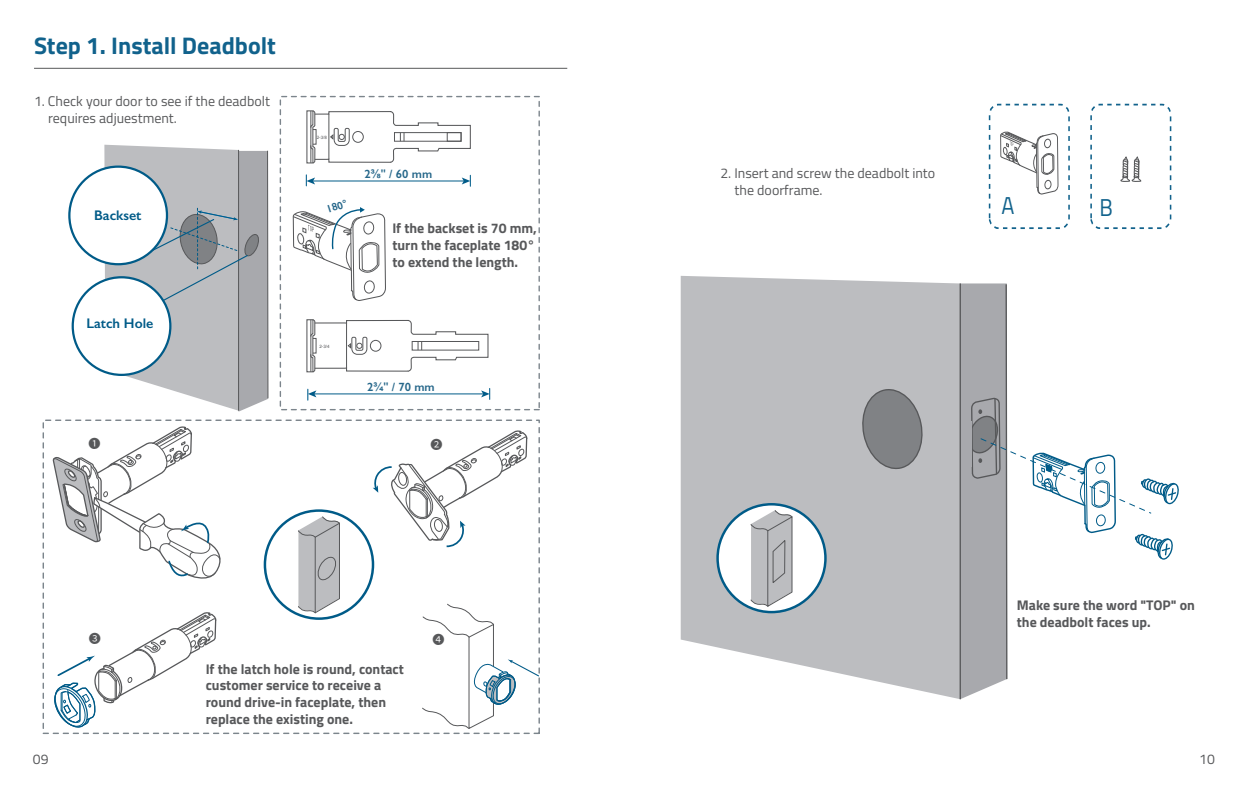
<style>
.page{position:relative;width:1248px;height:794px;background:#fff}
.page>*{position:absolute;margin:0;border:0;box-sizing:border-box;transform-origin:0 0}
.t1{font:24.4px "Titillium Web";color:#11628c;scale:.89 1}
.text-项目编号{font:700 24px "Titillium Web";color:#11628c}
.text-项目编号-2{font:700 14px/16.8px "Titillium Web";color:#57585a}
.text-项目编号-3{font:14px/16.8px "Titillium Web";color:#57585a}
._2_5{font:14px/16.8px "Titillium Web";color:#57585a}
._2_5-2{font:700 14px/16.8px "Titillium Web";color:#57585a}
.text-项目编号-4{font:600 14px "Gill Sans";color:#005b88}
.t2{font:600 12px "Gill Sans";color:#26678a}
.t3{font:12px "Noto Sans Hans";color:#57585a}
.t4{font:600 10.8px "Gill Sans";color:#26678a}
.t5{font:4.4px "Arial";color:#57585a}
.s1{font-family:"Arial";font-weight:700}
</style>
<div class="page">
<svg style="left:306px;top:110px;width:165px;height:54px"></svg>
<hr style="left:312px;top:180px;width:152px;height:1px;background:#005b88">
<svg style="left:306px;top:175px;width:9px;height:11px"></svg>
<svg style="left:461px;top:175px;width:10px;height:11px"></svg>
<svg style="left:104px;top:145px;width:164px;height:267px"></svg>
<svg style="left:52px;top:426px;width:169px;height:153px"></svg>
<svg style="left:54px;top:612px;width:163px;height:116px"></svg>
<svg style="left:292px;top:207px;width:248px;height:522px"></svg>
<svg style="left:680px;top:276px;width:279px;height:423px;background:#c1c2c5"></svg>
<hr style="left:959px;top:283px;width:1px;height:416px;background:#57585a">
<svg style="left:857px;top:385px;width:68px;height:88px;background:#949598"></svg>
<svg style="left:960px;top:283px;width:219px;height:417px"></svg>
<div style="left:717px;top:504px;width:108px;height:108px;background:#fff;border-radius:50%"></div>
<div style="left:716px;top:503px;width:110px;height:110px;border:2px solid #005b88;border-radius:50%"></div>
<svg style="left:750px;top:509px;width:43px;height:99px;background:#bdbec1"></svg>
<svg style="left:999px;top:103px;width:59px;height:92px"></svg>
<div style="left:988px;top:104px;width:81px;height:125px;border:2px dashed #11628c;border-radius:9px"></div>
<div style="left:1090px;top:104px;width:81px;height:125px;border:2px dashed #11628c;border-radius:9px"></div>
<svg style="left:1120px;top:156px;width:21px;height:25px"></svg>
<hr style="left:34px;top:68px;width:533px;height:1px;background:#57585a">
<p class="text-项目编号" style="left:34px;top:27px;width:243px">Step 1. Install Deadbolt</p>
<p class="text-项目编号-3" style="left:48px;top:92px;width:223px;text-indent:-14px">1. Check your door to see if the deadbolt requires adjuestment.</p>
<p class="text-项目编号-4" style="left:94px;top:206px;width:49px">Backset</p>
<p class="text-项目编号-4" style="left:86px;top:314px;width:69px">Latch Hole</p>
<p class="t5" style="left:317px;top:135px;width:12px">2-3/8</p>
<p class="t4" style="left:324px;top:203px;width:23px;rotate:-18deg">180°</p>
<p class="t2" style="left:364px;top:166px;width:69px">2<span class="s1">⅜</span>" / 60 mm</p>
<p class="text-项目编号-2" style="left:392px;top:219px;width:146px">If the backset is 70 mm, turn the faceplate 180° to extend the length.</p>
<p class="t5" style="left:319px;top:344px;width:12px">2-3/4</p>
<p class="t2" style="left:367px;top:380px;width:69px">2<span class="s1">¾</span>" / 70 mm</p>
<p class="t3" style="left:88px;top:437px;width:14px">❶</p>
<p class="t3" style="left:430px;top:438px;width:14px">❷</p>
<p class="t3" style="left:89px;top:632px;width:14px">❸</p>
<p class="t3" style="left:432px;top:632px;width:14px">❹</p>
<p class="text-项目编号-2" style="left:206px;top:659px;width:200px">If the latch hole is round, contact customer service to receive a round drive-in faceplate, then replace the existing one.</p>
<p class="_2_5" style="left:734px;top:164px;width:202px;text-indent:-14px">2. Insert and screw the deadbolt into the doorframe.</p>
<p class="t1" style="left:1001px;top:188px;width:16px">A</p>
<p class="t1" style="left:1099px;top:189px;width:17px">B</p>
<p class="_2_5-2" style="left:1016px;top:596px;width:179px">Make sure the word "TOP" on the deadbolt faces up.</p>
<p class="text-项目编号-3" style="left:33px;top:750px;width:17px">09</p>
<p class="text-项目编号-3" style="left:1198px;top:750px;width:17px">10</p>
</div>
